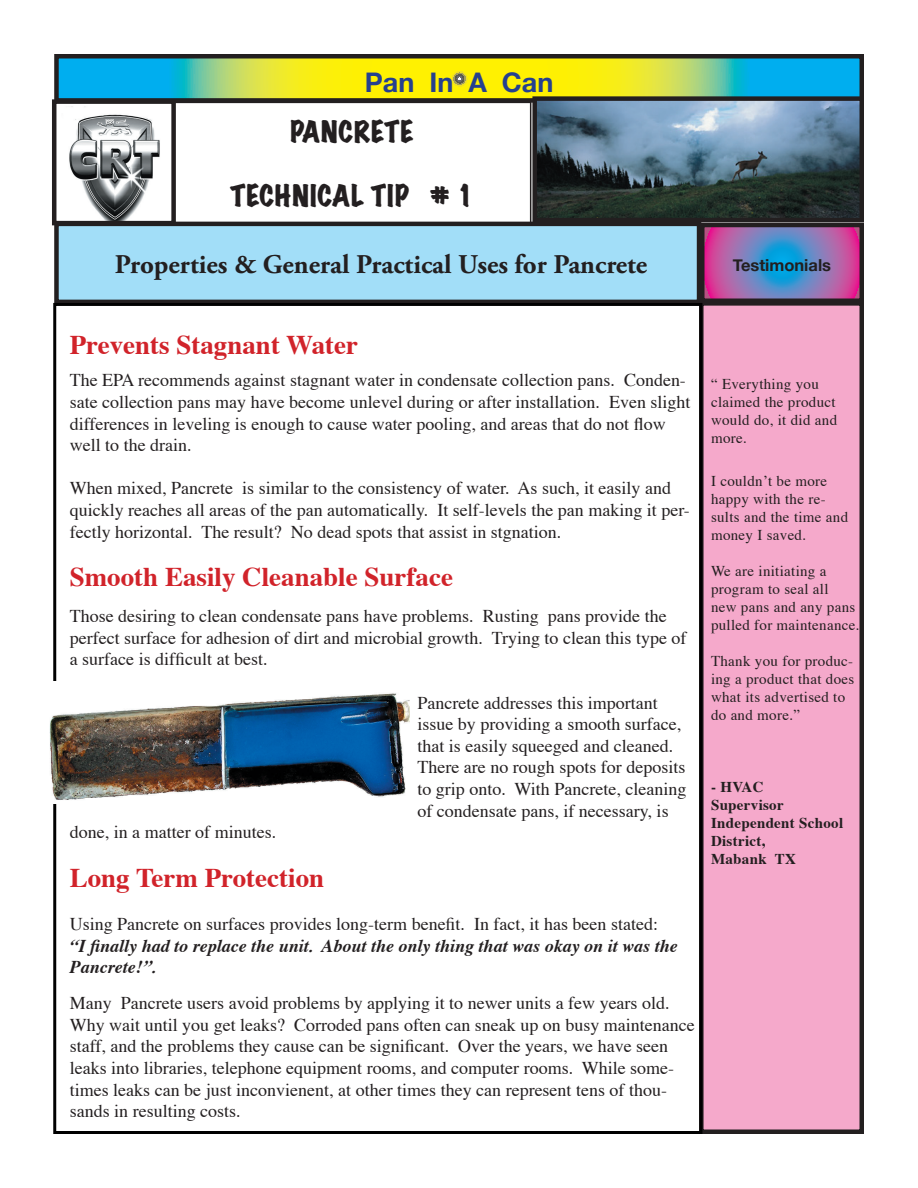
<style>
.page{position:relative;width:918px;height:1188px;background:#fff}
.page>*{position:absolute;margin:0;border:0;box-sizing:border-box;transform-origin:0 0}
.t1{font:700 27px "Times";color:#d1232a}
.t2{font:700 27px "Adobe Garamond Pro";color:#231f20}
.t3{font:expanded 27px "Marker Felt";letter-spacing:.035em;color:#231f20}
.t4{font:700 27px "Helvetica Neue";color:#25408f}
.t5{font:18px/21.6px "Times";color:#231f20}
.t6{font:italic 700 18px/21.6px "Times";color:#231f20}
.t7{font:700 16.5px "Helvetica Neue";color:#231f20}
.t8{font:15px/18px "Times";letter-spacing:.02em;color:#231f20}
.t9{font:700 15px/18px "Times";letter-spacing:.02em;color:#231f20}
</style>
<div class="page">
<svg style="left:59px;top:59px;width:800px;height:39px;background:#9ad569"></svg>
<div style="left:54px;top:54px;width:810px;height:49px;border:4px solid #231f20"></div>
<img style="left:69px;top:106px;width:91px;height:114px">
<div style="left:52px;top:99px;width:124px;height:126px;border:4px solid #231f20"></div>
<img style="left:537px;top:101px;width:322px;height:116px">
<div style="left:532px;top:96px;width:332px;height:126px;border:4px solid #231f20"></div>
<div style="left:173px;top:102px;width:358px;height:123px;border:2px solid #231f20"></div>
<div style="left:56px;top:224px;width:643px;height:78px;background:#a2def8"></div>
<div style="left:54px;top:222px;width:647px;height:82px;border:4px solid #231f20"></div>
<svg style="left:705px;top:228px;width:154px;height:70px;background:#8773b7"></svg>
<div style="left:700px;top:223px;width:164px;height:80px;border:4px solid #231f20"></div>
<div style="left:701px;top:303px;width:161px;height:829px;background:#f5a9cb"></div>
<div style="left:699px;top:301px;width:165px;height:833px;border:4px solid #231f20"></div>
<div style="left:53px;top:303px;width:649px;height:831px;border:3px solid #000"></div>
<img style="left:49px;top:681px;width:361px;height:123px">
<h1 class="t4" style="left:365px;top:65px;width:190px">Pan In A Can</h1>
<h1 class="t3" style="left:291px;top:117px;width:124px">PANCRETE</h1>
<h1 class="t3" style="left:230px;top:182px;width:245px">TECHNICAL TIP # 1</h1>
<h1 class="t2" style="left:115px;top:248px;width:534px">Properties &amp; General Practical Uses for Pancrete</h1>
<p class="t7" style="left:733px;top:255px;width:100px">Testimonials</p>
<h1 class="t1" style="left:70px;top:319px;width:290px">Prevents Stagnant Water</h1>
<p class="t5" style="left:70px;top:368px;width:622px">The EPA recommends against stagnant water in condensate collection pans. Conden&shy;sate collection pans may have become unlevel during or after installation. Even slight differences in leveling is enough to cause water pooling, and areas that do not flow well to the drain.</p>
<p class="t5" style="left:70px;top:476px;width:622px">When mixed, Pancrete is similar to the consistency of water. As such, it easily and quickly reaches all areas of the pan automatically. It self-levels the pan making it per&shy;fectly horizontal. The result? No dead spots that assist in stgnation.</p>
<h1 class="t1" style="left:70px;top:551px;width:385px">Smooth Easily Cleanable Surface</h1>
<p class="t5" style="left:70px;top:604px;width:618px">Those desiring to clean condensate pans have problems. Rusting pans provide the perfect surface for adhesion of dirt and microbial growth. Trying to clean this type of a surface is difficult at best.</p>
<p class="t5" style="left:417px;top:690px;width:270px">Pancrete addresses this important issue by providing a smooth surface, that is easily squeeged and cleaned.<br>There are no rough spots for deposits to grip onto. With Pancrete, cleaning of condensate pans, if necessary, is</p>
<p class="t5" style="left:70px;top:820px;width:208px">done, in a matter of minutes.</p>
<h1 class="t1" style="left:70px;top:852px;width:256px">Long Term Protection</h1>
<p class="t5" style="left:70px;top:912px;width:590px">Using Pancrete on surfaces provides long-term benefit. In fact, it has been stated:</p>
<p class="t6" style="left:70px;top:933px;width:609px">“I finally had to replace the unit. About the only thing that was okay on it was the<br>Pancrete!”.</p>
<p class="t5" style="left:70px;top:991px;width:627px">Many Pancrete users avoid problems by applying it to newer units a few years old.<br>Why wait until you get leaks? Corroded pans often can sneak up on busy maintenance staff, and the problems they cause can be significant. Over the years, we have seen leaks into libraries, telephone equipment rooms, and computer rooms. While some&shy;times leaks can be just inconvienent, at other times they can represent tens of thou&shy;sands in resulting costs.</p>
<p class="t8" style="left:711px;top:374px;width:128px">“ Everything you claimed the product would do, it did and more.</p>
<p class="t8" style="left:711px;top:471px;width:139px">I couldn’t be more happy with the re&shy;sults and the time and money I saved.</p>
<p class="t8" style="left:711px;top:561px;width:150px">We are initiating a program to seal all<br>new pans and any pans pulled for maintenance.</p>
<p class="t8" style="left:711px;top:651px;width:145px">Thank you for produc&shy;ing a product that does what its advertised to do and more.”</p>
<p class="t9" style="left:711px;top:776px;width:134px">- HVAC<br>Supervisor<br>Independent School<br>District,<br>Mabank TX</p>
</div>
